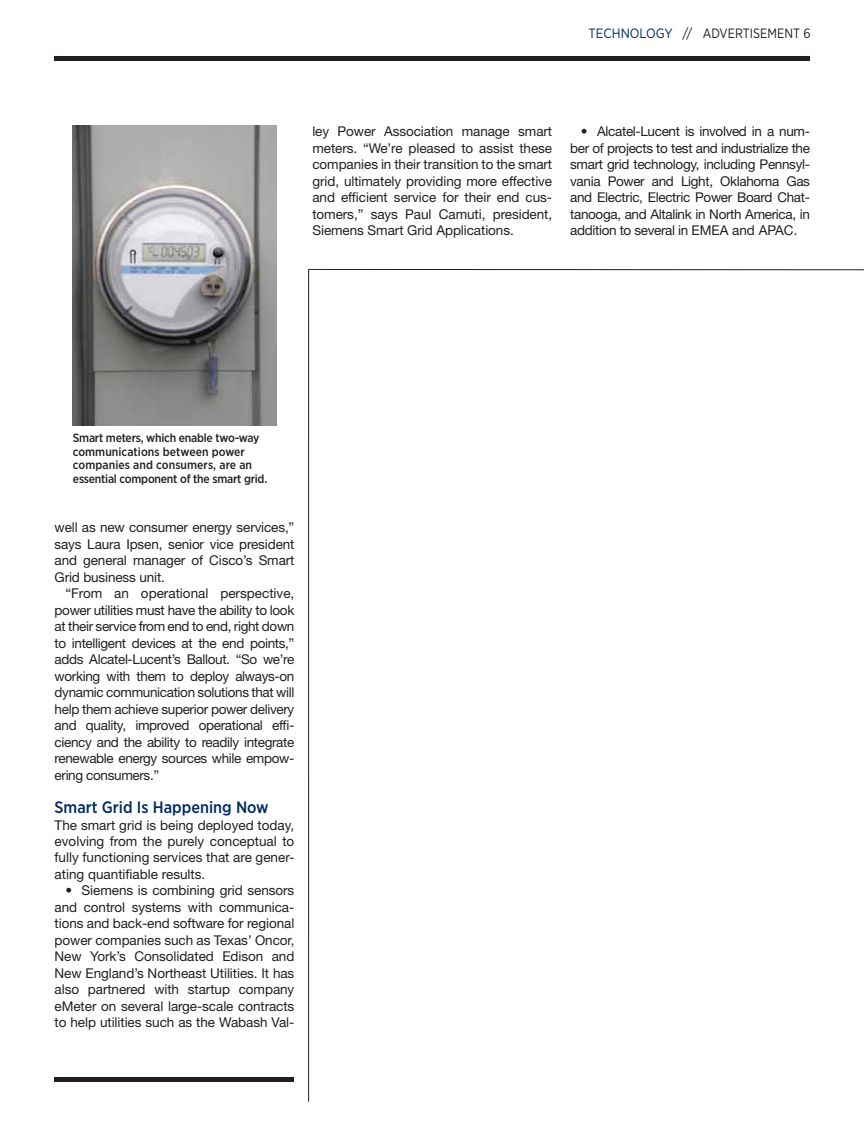
<style>
.page{position:relative;width:864px;height:1134px;background:#fff}
.page>*{position:absolute;margin:0;border:0;box-sizing:border-box;transform-origin:0 0}
.t1{font:500 16.5px "Gotham Narrow";color:#002b62}
.t2{font:13.5px/16.5px "Helvetica Neue LT Std";letter-spacing:-.005em;color:#231f20;text-align:justify}
.t3{font:13.5px "Gotham Narrow";color:#231f20}
.t4{font:500 12px/13.5px "Gotham Narrow";letter-spacing:-.02em;color:#231f20}
.s1{color:#002b62}
</style>
<div class="page">
<div style="left:54px;top:56px;width:756px;height:5px;background:#231f20"></div>
<hr style="left:54px;top:1078px;width:240px;height:4px;background:#231f20">
<hr style="left:308px;top:269px;width:556px;height:1px;background:#231f20">
<hr style="left:308px;top:269px;width:1px;height:833px;background:#231f20">
<img style="left:73px;top:126px;width:203px;height:300px">
<p class="t3" style="left:589px;top:27px;width:224px"><span class="s1">TECHNOLOGY</span> // ADVERTISEMENT 6</p>
<p class="t2" style="left:312px;top:125px;width:241px">ley Power Association manage smart meters. “We’re pleased to assist these companies in their transition to the smart grid, ultimately providing more effective and efficient service for their end cus&shy;tomers,” says Paul Camuti, president, Siemens Smart Grid Applications.</p>
<p class="t2" style="left:570px;top:125px;width:241px;text-indent:11px">• Alcatel-Lucent is involved in a num&shy;ber of projects to test and industrialize the smart grid technology, including Pennsyl&shy;vania Power and Light, Oklahoma Gas and Electric, Electric Power Board Chat&shy;tanooga, and Altalink in North America, in addition to several in EMEA and APAC.</p>
<p class="t4" style="left:73px;top:432px;width:196px">Smart meters, which enable two-way communications between power companies and consumers, are an essential component of the smart grid.</p>
<p class="t2" style="left:55px;top:521px;width:241px">well as new consumer energy services,” says Laura Ipsen, senior vice president and general manager of Cisco’s Smart Grid business unit.</p>
<p class="t2" style="left:55px;top:587px;width:241px;text-indent:11px">“From an operational perspective, power utilities must have the ability to look at their service from end to end, right down to intelligent devices at the end points,” adds Alcatel-Lucent’s Ballout. “So we’re working with them to deploy always-on dynamic communication solutions that will help them achieve superior power delivery and quality, improved operational effi&shy;ciency and the ability to readily integrate renewable energy sources while empow&shy;ering consumers.”</p>
<p class="t1" style="left:55px;top:800px;width:216px">Smart Grid Is Happening Now</p>
<p class="t2" style="left:55px;top:818px;width:241px">The smart grid is being deployed today, evolving from the purely conceptual to fully functioning services that are gener&shy;ating quantifiable results.</p>
<p class="t2" style="left:55px;top:884px;width:241px;text-indent:11px">• Siemens is combining grid sensors and control systems with communica&shy;tions and back-end software for regional power companies such as Texas’ Oncor, New York’s Consolidated Edison and New England’s Northeast Utilities. It has also partnered with startup company eMeter on several large-scale contracts to help utilities such as the Wabash Val-</p>
</div>
